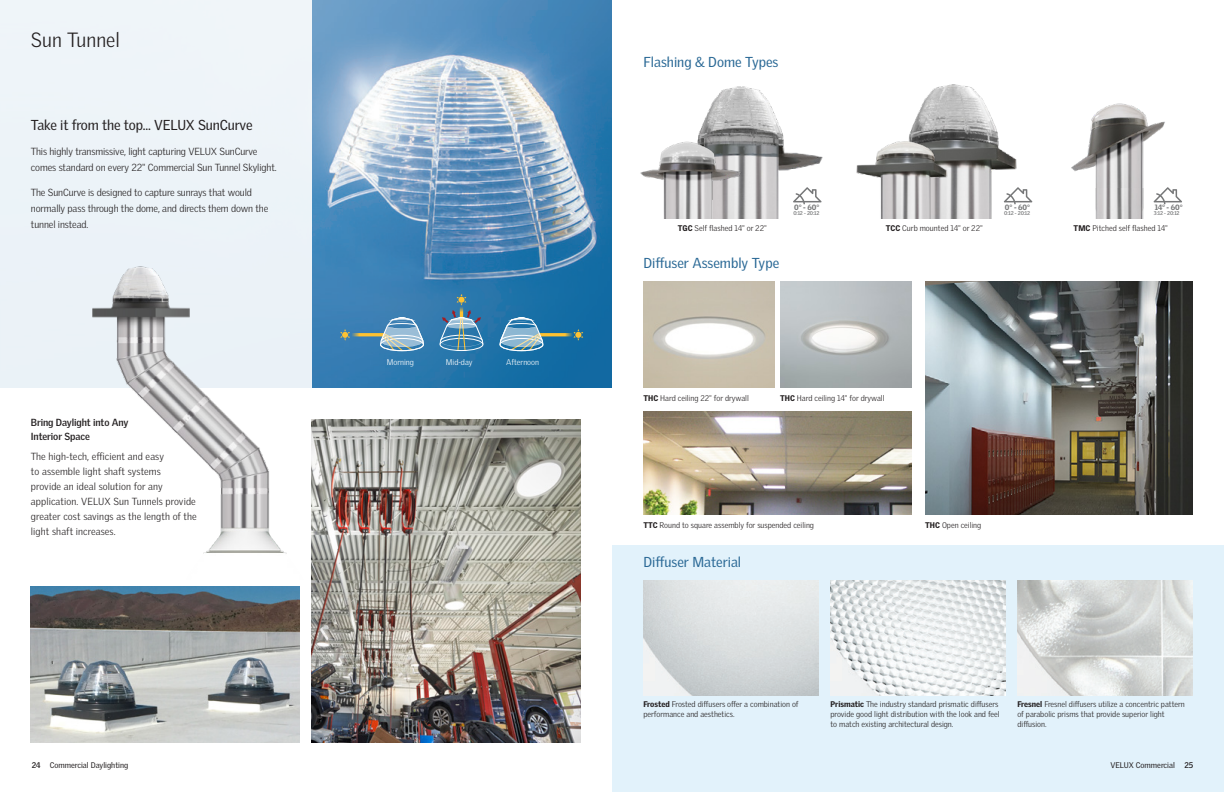
<style>
.page{position:relative;width:1224px;height:792px;background:#fff}
.page>*{position:absolute;margin:0;border:0;box-sizing:border-box;transform-origin:0 0}
.Section_Name{font:300 20px "Velux Gothic";color:#231f20}
.Product_Head{font:14px "Velux Gothic";color:#296895}
.Section_Head{font:14px "Velux Gothic";letter-spacing:-.01em;color:#231f20}
.Section_Body{font:300 10px/16px "Velux Gothic";letter-spacing:-.01em;color:#231f20}
.Product_Body{font:300 10px/15px "Velux Gothic";letter-spacing:.01em;color:#231f20}
.Product_Subhead{font:700 10px/14px "Velux Gothic";letter-spacing:-.01em;color:#231f20}
.t1{font:300 8px/9.6px "Velux Gothic";color:#231f20}
.t2{font:8px "Velux Gothic";color:#231f20}
.Photo_Caption{font:300 8px "Velux Gothic";color:#fff}
.t3{font:900 7.5px "Velux Gothic";letter-spacing:-.02em;color:#767778}
.t4{font:700 5.4px "Velux Gothic";letter-spacing:-.02em;color:#767778}
.s1{font-weight:900}
.s2{font-weight:700}
</style>
<div class="page">
<div style="left:612px;top:545px;width:612px;height:247px;background:#e2f2fb"></div>
<img style="left:311px;top:0;width:301px;height:387px">
<div style="left:0;top:0;width:311px;height:396px;background:#edf3f8"></div>
<img style="left:78px;top:266px;width:233px;height:288px">
<img style="left:312px;top:419px;width:268px;height:323px">
<img style="left:31px;top:586px;width:269px;height:156px">
<img style="left:1071px;top:103px;width:94px;height:85px">
<img style="left:1095px;top:188px;width:71px;height:31px">
<img style="left:910px;top:84px;width:123px;height:135px">
<img style="left:856px;top:133px;width:99px;height:86px">
<img style="left:699px;top:86px;width:124px;height:133px">
<img style="left:640px;top:133px;width:104px;height:86px">
<svg style="left:793px;top:187px;width:29px;height:17px"></svg>
<svg style="left:1004px;top:187px;width:28px;height:17px"></svg>
<svg style="left:1154px;top:187px;width:28px;height:17px"></svg>
<div style="left:333px;top:303px;width:97px;height:62px;background:#387db3"></div>
<hr style="left:343px;top:333px;width:42px;height:3px;background:#fff">
<svg style="left:340px;top:329px;width:10px;height:12px"></svg>
<svg style="left:380px;top:318px;width:44px;height:33px"></svg>
<div style="left:493px;top:303px;width:97px;height:62px;background:linear-gradient(to right,#2275aa,#0e69a2)"></div>
<hr style="left:539px;top:333px;width:41px;height:3px;background:#fff">
<svg style="left:573px;top:329px;width:10px;height:12px"></svg>
<svg style="left:500px;top:318px;width:43px;height:33px"></svg>
<svg style="left:431px;top:292px;width:61px;height:61px"></svg>
<svg style="left:440px;top:294px;width:43px;height:57px;background:#568bae"></svg>
<img style="left:644px;top:581px;width:174px;height:115px">
<img style="left:830px;top:581px;width:176px;height:115px">
<img style="left:1018px;top:581px;width:174px;height:115px">
<img style="left:644px;top:412px;width:268px;height:102px">
<img style="left:925px;top:282px;width:267px;height:232px">
<img style="left:644px;top:282px;width:130px;height:105px">
<img style="left:780px;top:282px;width:132px;height:105px">
<p class="Section_Name" style="left:31px;top:28px;width:90px">Sun Tunnel</p>
<p class="Section_Head" style="left:31px;top:117px;width:223px">Take it from the top... VELUX SunCurve</p>
<p class="Section_Body" style="left:31px;top:144px;width:247px">This highly transmissive, light capturing VELUX SunCurve comes standard on every 22" Commercial Sun Tunnel Skylight.</p>
<p class="Section_Body" style="left:31px;top:185px;width:239px">The SunCurve is designed to capture sunrays that would normally pass through the dome, and directs them down the tunnel instead.</p>
<p class="Product_Subhead" style="left:31px;top:416px;width:99px">Bring Daylight into Any<br>Interior Space</p>
<p class="Product_Body" style="left:31px;top:449px;width:167px">The high-tech, efficient and easy<br>to assemble light shaft systems<br>provide an ideal solution for any application. VELUX Sun Tunnels provide greater cost savings as the length of the light shaft increases.</p>
<p class="Photo_Caption" style="left:387px;top:357px;width:29px">Morning</p>
<p class="Photo_Caption" style="left:446px;top:357px;width:28px">Mid-day</p>
<p class="Photo_Caption" style="left:506px;top:357px;width:34px">Afternoon</p>
<p class="Product_Head" style="left:644px;top:53px;width:136px">Flashing &amp; Dome Types</p>
<p class="t3" style="left:794px;top:203px;width:27px">0° - 60°</p>
<p class="t4" style="left:793px;top:210px;width:28px">0:12 - 20:12</p>
<p class="t3" style="left:1005px;top:203px;width:27px">0° - 60°</p>
<p class="t4" style="left:1004px;top:210px;width:28px">0:12 - 20:12</p>
<p class="t3" style="left:1155px;top:203px;width:29px">14° - 60°</p>
<p class="t4" style="left:1154px;top:210px;width:27px">3:12 - 20:12</p>
<p class="t1" style="left:678px;top:224px;width:91px"><span class="s1">TGC</span> Self flashed 14" or 22"</p>
<p class="t1" style="left:886px;top:224px;width:99px"><span class="s1">TCC</span> Curb mounted 14" or 22"</p>
<p class="t1" style="left:1074px;top:224px;width:96px"><span class="s1">TMC</span> Pitched self flashed 14"</p>
<p class="Product_Head" style="left:644px;top:254px;width:137px">Diffuser Assembly Type</p>
<p class="t1" style="left:644px;top:393px;width:107px"><span class="s1">THC</span> Hard ceiling 22" for drywall</p>
<p class="t1" style="left:780px;top:393px;width:106px"><span class="s1">THC</span> Hard ceiling 14" for drywall</p>
<p class="t1" style="left:643px;top:520px;width:172px"><span class="s1">TTC</span> Round to square assembly for suspended ceiling</p>
<p class="t1" style="left:925px;top:520px;width:58px"><span class="s1">THC</span> Open ceiling</p>
<p class="Product_Head" style="left:644px;top:554px;width:99px">Diffuser Material</p>
<p class="t1" style="left:644px;top:700px;width:157px"><span class="s1">Frosted</span> Frosted diffusers offer a combination of performance and aesthetics.</p>
<p class="t1" style="left:831px;top:700px;width:171px"><span class="s1">Prismatic</span> The industry standard prismatic diffusers provide good light distribution with the look and feel to match existing architectural design.</p>
<p class="t1" style="left:1018px;top:700px;width:169px"><span class="s1">Fresnel</span> Fresnel diffusers utilize a concentric pattern of parabolic prisms that provide superior light diffusion.</p>
<p class="t2" style="left:32px;top:760px;width:98px"><span class="s2">24</span> Commercial Daylighting</p>
<p class="t2" style="left:1110px;top:760px;width:84px">VELUX Commercial <span class="s2">25</span></p>
</div>
